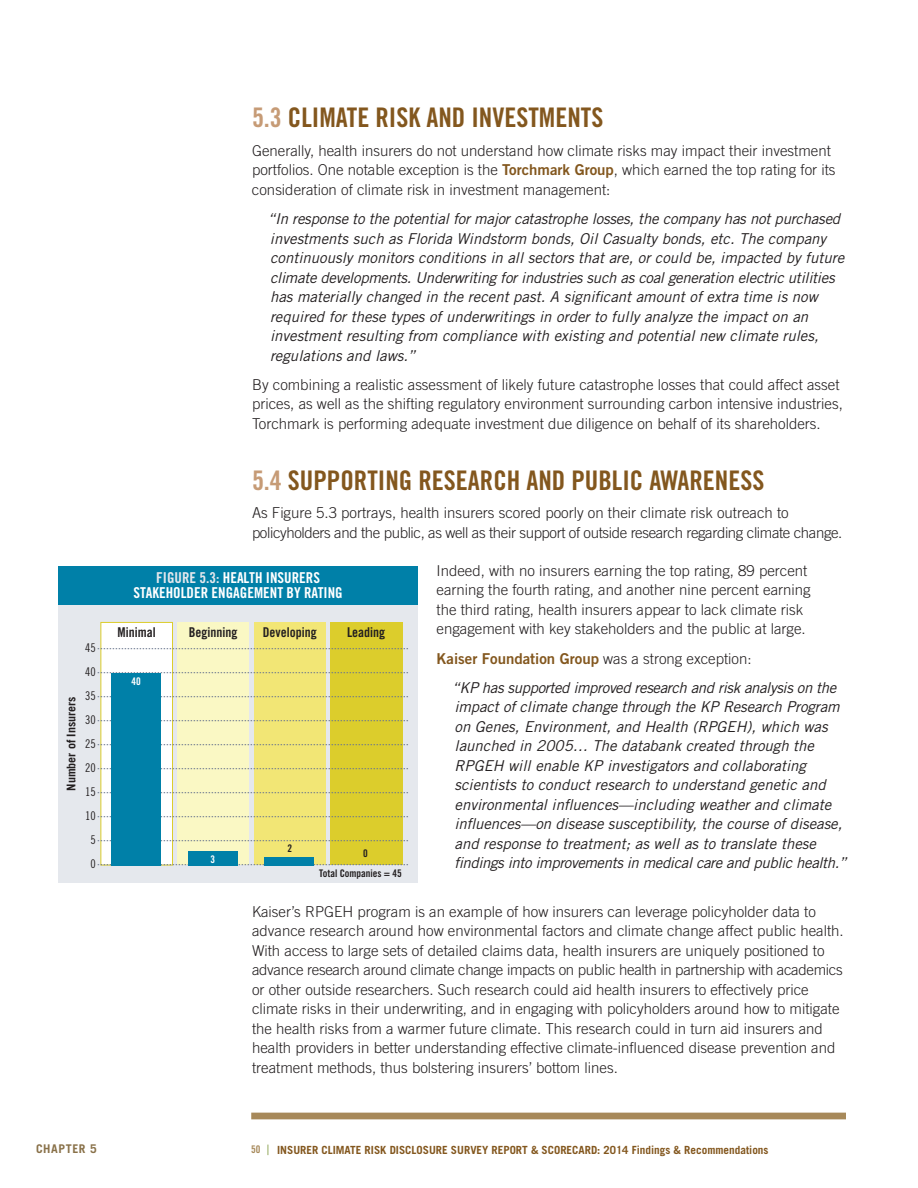
<style>
.page{position:relative;width:918px;height:1188px;background:#fff}
.page>*{position:absolute;margin:0;border:0;box-sizing:border-box;transform-origin:0 0}
.t1{font:27px "Trade Gothic LT Std Bd Cn 20";color:#83571e}
.t2{font:300 15px/19.5px "Trade Gothic LT Std";color:#231f20}
.t3{font:italic 15px/19.5px "Trade Gothic LT Std";color:#231f20}
.t4{font:300 15px/19.5px "Trade Gothic LT Std";letter-spacing:-.025em;color:#231f20}
.t5{font:15px/15px "Trade Gothic LT Std Bd Cn 20";color:#fff;text-align:center}
.t6{font:15px "Trade Gothic LT Std Bd 2";color:#83571e}
.t7{font:13.5px "Trade Gothic LT Std Bd Cn 20";color:#231f20}
.t8{font:12px/24px "Trade Gothic LT Std Cn 18";color:#231f20;text-align:center}
.t9{font:700 12px "Trade Gothic LT Std";color:#231f20}
.t10{font:700 12px "Trade Gothic LT Std";letter-spacing:.05em;color:#897149}
.t11{font:700 11.25px "Trade Gothic LT Std";color:#83571e}
.t12{font:10.5px "Trade Gothic LT Std Bd Cn 20";color:#231f20}
.t13{font:10.5px "Trade Gothic LT Std Bd Cn 20";color:#fff}
.t14{font:10.5px "Trade Gothic LT Std Bd Cn 20";color:#a7895a}
.s1{color:#c69b76}
.s2{font-family:"Trade Gothic LT Std Bd 2";font-weight:400;color:#83571e}
.s3{font-family:"Trade Gothic LT Std";font-weight:300;color:#231f20}
.s4{color:#e5e8ed}
</style>
<div class="page">
<div style="left:251px;top:1113px;width:595px;height:6px;background:#a7895a"></div>
<div style="left:58px;top:605px;width:360px;height:278px;background:#e5e8ed"></div>
<div style="left:101px;top:623px;width:71px;height:242px;background:#fff"></div>
<div style="left:101px;top:622px;width:72px;height:243px;border:1px solid #dccd2c"></div>
<div style="left:177px;top:622px;width:72px;height:243px;background:#faf8c4"></div>
<div style="left:254px;top:622px;width:72px;height:243px;background:#f2e675"></div>
<div style="left:330px;top:622px;width:72px;height:243px;background:#dccd2c"></div>
<svg style="left:98px;top:648px;width:310px;height:1px"></svg>
<svg style="left:98px;top:672px;width:310px;height:1px"></svg>
<svg style="left:98px;top:696px;width:310px;height:1px"></svg>
<svg style="left:98px;top:720px;width:310px;height:1px"></svg>
<svg style="left:98px;top:744px;width:310px;height:1px"></svg>
<svg style="left:98px;top:768px;width:310px;height:1px"></svg>
<svg style="left:98px;top:792px;width:310px;height:1px"></svg>
<svg style="left:98px;top:816px;width:310px;height:1px"></svg>
<svg style="left:98px;top:840px;width:310px;height:1px"></svg>
<svg style="left:98px;top:864px;width:310px;height:1px"></svg>
<div style="left:111px;top:673px;width:50px;height:192px;background:#0080a8"></div>
<div style="left:188px;top:851px;width:49px;height:14px;background:#0080a8"></div>
<div style="left:264px;top:857px;width:50px;height:8px;background:#0080a8"></div>
<div style="left:58px;top:566px;width:360px;height:39px;background:#0080a8"></div>
<p class="t9" style="left:67px;top:791px;width:95px;rotate:-90deg">Number of Insurers</p>
<p class="t8" style="left:85px;top:636px;width:12px">45<br>40<br>35<br>30<br>25<br>20<br>15<br>10<br>5<br>0</p>
<h1 class="t1" style="left:252px;top:108px;width:353px"><span class="s1">5.3</span> CLIMATE RISK AND INVESTMENTS</h1>
<p class="t2" style="left:252px;top:142px;width:585px">Generally, health insurers do not understand how climate risks may impact their investment portfolios. One notable exception is the <span class="s2">Torchmark Group</span>, which earned the top rating for its consideration of climate risk in investment management:</p>
<p class="t3" style="left:268px;top:211px;width:578px">“In response to the potential for major catastrophe losses, the company has not purchased investments such as Florida Windstorm bonds, Oil Casualty bonds, etc. The company continuously monitors conditions in all sectors that are, or could be, impacted by future climate developments. Underwriting for industries such as coal generation electric utilities has materially changed in the recent past. A significant amount of extra time is now required for these types of underwritings in order to fully analyze the impact on an investment resulting from compliance with existing and potential new climate rules, regulations and laws.”</p>
<p class="t2" style="left:252px;top:376px;width:592px">By combining a realistic assessment of likely future catastrophe losses that could affect asset prices, as well as the shifting regulatory environment surrounding carbon intensive industries,<br>Torchmark is performing adequate investment due diligence on behalf of its shareholders.</p>
<h1 class="t1" style="left:252px;top:470px;width:514px"><span class="s1">5.4</span> SUPPORTING RESEARCH AND PUBLIC AWARENESS</h1>
<p class="t4" style="left:252px;top:504px;width:592px">As Figure 5.3 portrays, health insurers scored poorly on their climate risk outreach to policyholders and the public, as well as their support of outside research regarding climate change.</p>
<p class="t2" style="left:436px;top:562px;width:376px">Indeed, with no insurers earning the top rating, 89 percent earning the fourth rating, and another nine percent earning the third rating, health insurers appear to lack climate risk engagement with key stakeholders and the public at large.</p>
<p class="t6" style="left:436px;top:653px;width:317px">Kaiser Foundation Group <span class="s3">was a strong exception:</span></p>
<p class="t3" style="left:452px;top:679px;width:396px">“KP has supported improved research and risk analysis on the impact of climate change through the KP Research Program on Genes, Environment, and Health (RPGEH), which was launched in 2005… The databank created through the RPGEH will enable KP investigators and collaborating scientists to conduct research to understand genetic and environmental influences—including weather and climate influences—on disease susceptibility, the course of disease, and response to treatment; as well as to translate these findings into improvements in medical care and public health.”</p>
<p class="t2" style="left:252px;top:903px;width:593px">Kaiser’s RPGEH program is an example of how insurers can leverage policyholder data to advance research around how environmental factors and climate change affect public health.<br>With access to large sets of detailed claims data, health insurers are uniquely positioned to advance research around climate change impacts on public health in partnership with academics or other outside researchers. Such research could aid health insurers to effectively price climate risks in their underwriting, and in engaging with policyholders around how to mitigate the health risks from a warmer future climate. This research could in turn aid insurers and health providers in better understanding effective climate-influenced disease prevention and treatment methods, thus bolstering insurers’ bottom lines.</p>
<p class="t5" style="left:134px;top:571px;width:211px"><span class="s4">FIGURE 5.3:</span> HEALTH INSURERS<br>STAKEHOLDER ENGAGEMENT BY RATING</p>
<p class="t7" style="left:118px;top:627px;width:40px">MINIMAL</p>
<p class="t7" style="left:189px;top:627px;width:50px">BEGINNING</p>
<p class="t7" style="left:263px;top:627px;width:55px">DEVELOPING</p>
<p class="t7" style="left:347px;top:627px;width:40px">LEADING</p>
<p class="t13" style="left:132px;top:677px;width:11px">40</p>
<p class="t12" style="left:288px;top:844px;width:6px">2</p>
<p class="t12" style="left:363px;top:849px;width:6px">0</p>
<p class="t13" style="left:210px;top:855px;width:6px">3</p>
<p class="t12" style="left:319px;top:870px;width:84px">TOTAL COMPANIES = 45</p>
<p class="t10" style="left:36px;top:1144px;width:62px">CHAPTER 5</p>
<p class="t14" style="left:251px;top:1145px;width:11px">50</p>
<p class="t11" style="left:277px;top:1145px;width:493px">INSURER CLIMATE RISK DISCLOSURE SURVEY REPORT &amp; SCORECARD: 2014 Findings &amp; Recommendations</p>
</div>
